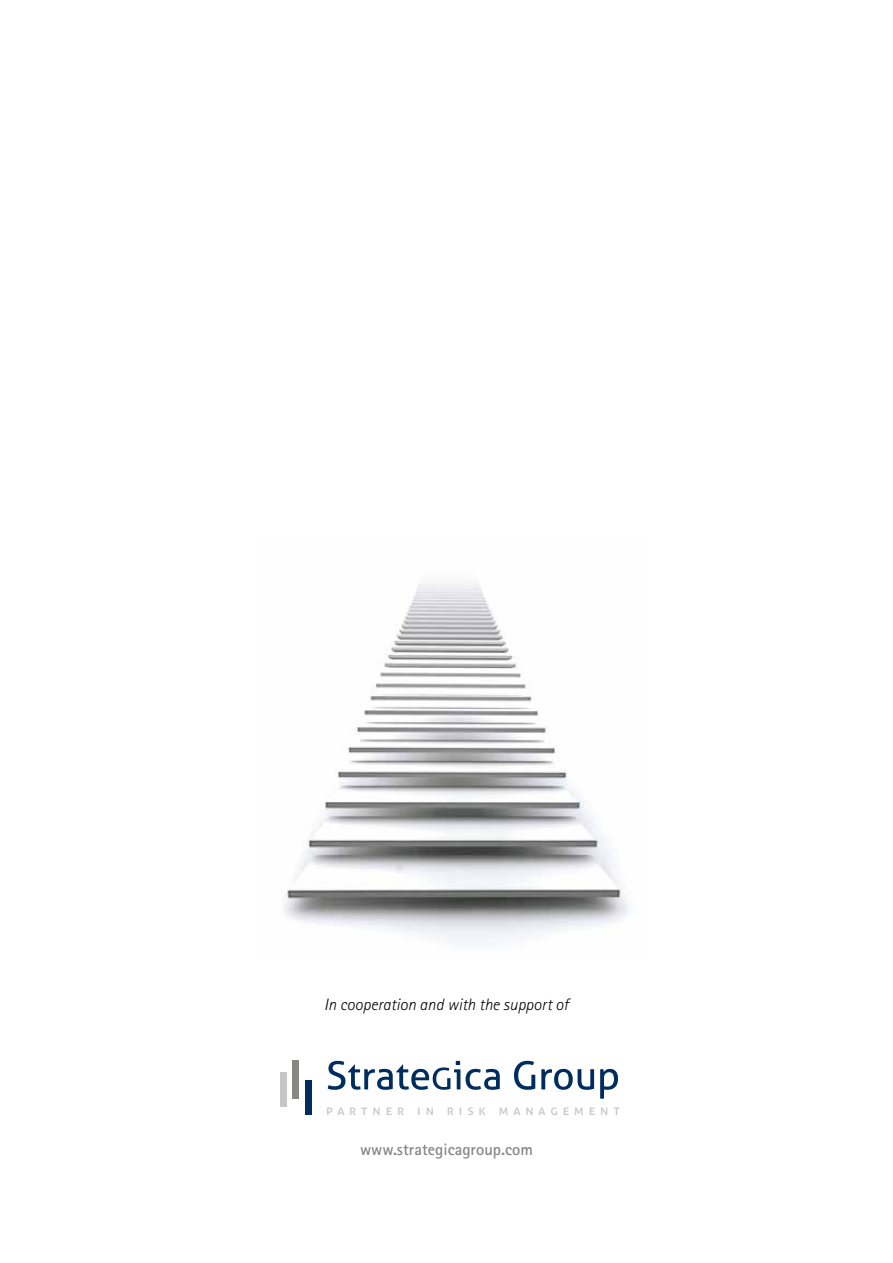
<style>
.page{position:relative;width:893px;height:1263px;background:#fff}
.page>*{position:absolute;margin:0;border:0;box-sizing:border-box;transform-origin:0 0}
.t1{font:italic 300 16.5px "Rotis Sans Serif";color:#000}
.t2{font:700 16.5px "Rotis Sans Serif";color:#878786}
.t3{font:13.5px "Aller";letter-spacing:.36em;color:#c6c6c6}
</style>
<div class="page">
<img style="left:283px;top:583px;width:345px;height:362px">
<div style="left:280px;top:1072px;width:7px;height:34px;background:#c6c6c6"></div>
<div style="left:292px;top:1061px;width:7px;height:38px;background:#878786"></div>
<div style="left:305px;top:1080px;width:6px;height:34px;background:#002d5f"></div>
<svg style="left:466px;top:1069px;width:34px;height:21px"></svg>
<svg style="left:514px;top:1061px;width:21px;height:29px"></svg>
<svg style="left:541px;top:1069px;width:53px;height:21px"></svg>
<svg style="left:600px;top:1069px;width:18px;height:30px"></svg>
<svg style="left:328px;top:1061px;width:132px;height:29px"></svg>
<p class="t1" style="left:324px;top:995px;width:246px">In cooperation and with the support of</p>
<p class="t3" style="left:326px;top:1101px;width:295px">PARTNER IN RISK MANAGEMENT</p>
<p class="t2" style="left:360px;top:1139px;width:174px">www.strategicagroup.com</p>
</div>
